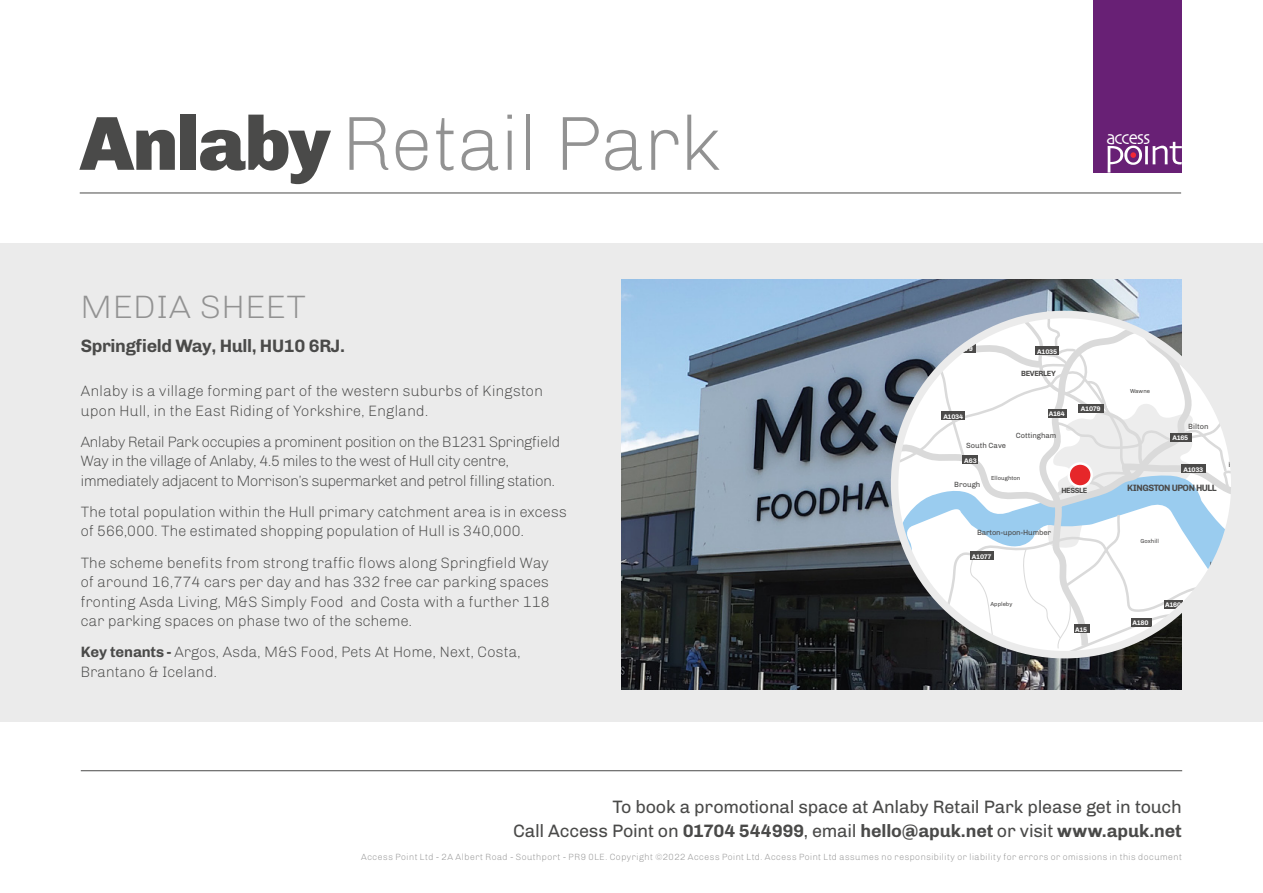
<style>
.page{position:relative;width:1263px;height:893px;background:#fff}
.page>*{position:absolute;margin:0;border:0;box-sizing:border-box;transform-origin:0 0}
.HEADING{font:300 76.65px "Chivo";letter-spacing:-.02em;color:#929292}
.HEADING-2{font:300 32.4px "Chivo";color:#929292;scale:1.06 1}
.t1{font:19.65px "Skia";letter-spacing:-.06em;color:#fff;scale:.91 1}
.SUB_HEADING{font:700 18px "Chivo";letter-spacing:-.015em;color:#4a4a49}
.t2{font:18px "Chivo";letter-spacing:-.015em;color:#4a4a49}
.SUB_HEADING-2{font:300 15px/19.5px "Chivo";letter-spacing:-.015em;color:#4a4a49}
.SUB_HEADING-3{font:300 15px/19.5px "Chivo";letter-spacing:-.04em;color:#4a4a49}
.t3{font:700 9.15px "Chivo";letter-spacing:-.055em;color:#4b4a49}
.SUB_HEADING-4{font:300 9px "Chivo";letter-spacing:.03em;color:#929292}
.t4{font:7.5px "Chivo";color:#4b4a49}
.t5{font:7.5px "Chivo";letter-spacing:-.02em;color:#4b4a49}
.t6{font:700 7.5px "Chivo";letter-spacing:-.045em;color:#4b4a49}
.t7{font:700 6.75px "Chivo";letter-spacing:-.045em;color:#fff}
.t8{font:5.85px "Chivo";color:#4b4a49}
.s1{font-weight:900;color:#4a4a49}
.s2{font-weight:700}
.s3{font-weight:400}
</style>
<div class="page">
<div style="left:0;top:243px;width:1263px;height:479px;background:#ebebeb"></div>
<img style="left:621px;top:279px;width:561px;height:411px">
<svg style="left:896px;top:314px;width:333px;height:335px"></svg>
<div style="left:1069px;top:463px;width:23px;height:23px;background:#e6272a;border-radius:50%"></div>
<div style="left:1067px;top:462px;width:26px;height:26px;border:3px solid #fff;border-radius:50%"></div>
<div style="left:1048px;top:409px;width:18px;height:8px;background:#4b4a49"></div>
<div style="left:1074px;top:625px;width:15px;height:8px;background:#4b4a49"></div>
<div style="left:1131px;top:618px;width:20px;height:8px;background:#4b4a49"></div>
<div style="left:962px;top:456px;width:15px;height:8px;background:#4b4a49"></div>
<div style="left:1181px;top:465px;width:25px;height:8px;background:#4b4a49"></div>
<div style="left:1170px;top:434px;width:22px;height:8px;background:#4b4a49"></div>
<div style="left:1078px;top:404px;width:26px;height:8px;background:#4b4a49"></div>
<div style="left:1164px;top:600px;width:19px;height:8px;background:#4b4a49"></div>
<div style="left:970px;top:552px;width:23px;height:8px;background:#4b4a49"></div>
<div style="left:941px;top:412px;width:24px;height:8px;background:#4b4a49"></div>
<svg style="left:951px;top:344px;width:24px;height:8px"></svg>
<div style="left:1035px;top:347px;width:24px;height:8px;background:#4b4a49"></div>
<div style="left:891px;top:311px;width:347px;height:347px;border:8px solid #ebebeb;border-radius:50%"></div>
<hr style="left:81px;top:770px;width:1101px;height:1px;background:#4a4a49">
<div style="left:1093px;top:0;width:89px;height:172px;background:#682075"></div>
<svg style="left:1107px;top:142px;width:74px;height:30px"></svg>
<hr style="left:80px;top:193px;width:1101px;height:1px;background:#4a4a49">
<p class="HEADING" style="left:80px;top:99px;width:644px"><span class="s1">Anlaby</span> Retail Park</p>
<p class="HEADING-2" style="left:81px;top:289px;width:214px">MEDIA SHEET</p>
<p class="SUB_HEADING" style="left:81px;top:336px;width:266px">Springfield Way, Hull, HU10 6RJ.</p>
<p class="SUB_HEADING-2" style="left:81px;top:381px;width:464px">Anlaby is a village forming part of the western suburbs of Kingston upon Hull, in the East Riding of Yorkshire, England.</p>
<p class="SUB_HEADING-3" style="left:81px;top:432px;width:481px">Anlaby Retail Park occupies a prominent position on the B1231 Springfield<br>Way in the village of Anlaby, 4.5 miles to the west of Hull city centre, immediately adjacent to Morrison’s supermarket and petrol filling station.</p>
<p class="SUB_HEADING-2" style="left:81px;top:502px;width:488px">The total population within the Hull primary catchment area is in excess of 566,000. The estimated shopping population of Hull is 340,000.</p>
<p class="SUB_HEADING-2" style="left:81px;top:553px;width:471px;text-align:justify">The scheme benefits from strong traffic flows along Springfield Way of around 16,774 cars per day and has 332 free car parking spaces fronting Asda Living, M&amp;S Simply Food and Costa with a further 118 car parking spaces on phase two of the scheme.</p>
<p class="SUB_HEADING-2" style="left:81px;top:642px;width:442px"><span class="s2">Key tenants -</span> Argos, Asda, M&amp;S Food, Pets At Home, Next, Costa,</p>
<p class="SUB_HEADING-2" style="left:81px;top:662px;width:138px">Brantano &amp; Iceland.</p>
<p class="t1" style="left:1106px;top:126px;width:50px">access</p>
<p class="t7" style="left:1037px;top:347px;width:21px">A1035</p>
<p class="t6" style="left:1021px;top:369px;width:36px">BEVERLEY</p>
<p class="t7" style="left:943px;top:412px;width:21px">A1034</p>
<p class="t4" style="left:966px;top:441px;width:42px">South Cave</p>
<p class="t7" style="left:964px;top:456px;width:14px">A63</p>
<p class="t7" style="left:1049px;top:410px;width:17px">A164</p>
<p class="t4" style="left:1016px;top:431px;width:42px">Cottingham</p>
<p class="t7" style="left:1081px;top:405px;width:21px">A1079</p>
<p class="t8" style="left:1130px;top:388px;width:22px">Wawne</p>
<p class="t4" style="left:1188px;top:422px;width:22px">Bilton</p>
<p class="t7" style="left:1172px;top:434px;width:17px">A165</p>
<p class="t7" style="left:1183px;top:465px;width:21px">A1033</p>
<p class="t4" style="left:954px;top:480px;width:28px">Brough</p>
<p class="t8" style="left:991px;top:474px;width:31px">Elloughton</p>
<p class="t6" style="left:1061px;top:486px;width:28px">HESSLE</p>
<p class="t5" style="left:977px;top:528px;width:75px">Barton-upon-Humber</p>
<p class="t7" style="left:972px;top:552px;width:21px">A1077</p>
<p class="t8" style="left:990px;top:601px;width:23px">Appleby</p>
<p class="t7" style="left:1075px;top:625px;width:14px">A15</p>
<p class="t3" style="left:1127px;top:482px;width:91px">KINGSTON UPON HULL</p>
<p class="t8" style="left:1140px;top:537px;width:20px">Goxhill</p>
<p class="t7" style="left:1132px;top:619px;width:17px">A180</p>
<p class="t7" style="left:1165px;top:601px;width:17px">A160</p>
<p class="t2" style="left:612px;top:796px;width:571px">To book a promotional space at Anlaby Retail Park please get in touch</p>
<p class="SUB_HEADING" style="left:513px;top:820px;width:670px"><span class="s3">Call Access Point on</span> 01704 544999<span class="s3">, email</span> hello@apuk.net <span class="s3">or visit</span> www.apuk.net</p>
<p class="SUB_HEADING-4" style="left:361px;top:852px;width:822px">Access Point Ltd - 2A Albert Road - Southport - PR9 0LE. Copyright ©2022 Access Point Ltd. Access Point Ltd assumes no responsibility or liability for errors or omissions in this document</p>
</div>
